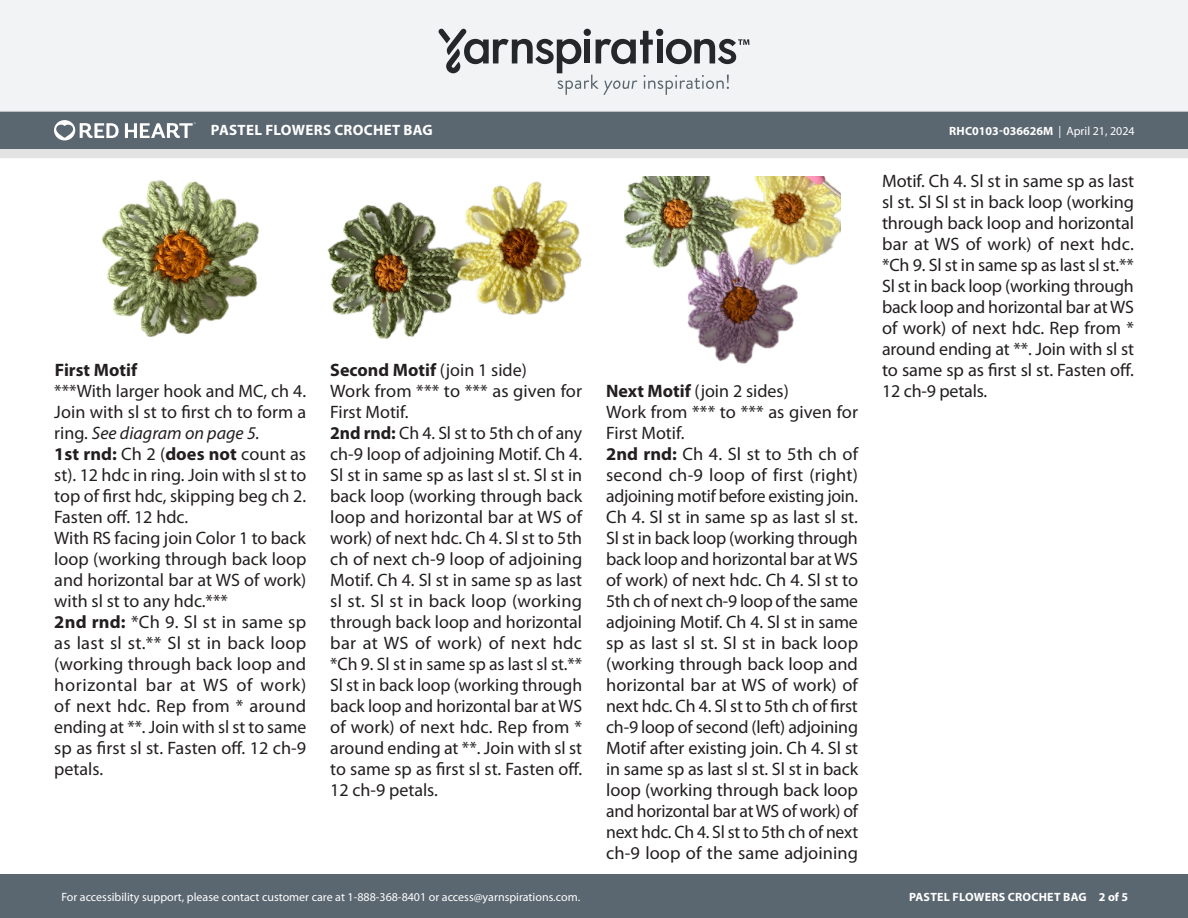
<style>
.page{position:relative;width:1188px;height:918px;background:#fff}
.page>*{position:absolute;margin:0;border:0;box-sizing:border-box;transform-origin:0 0}
.Body_-__Auto_Style_with_Keep_lines_toget{font:18px/21px "Myriad Pro";color:#231f20;text-align:justify}
.Body_-__With_auto_styling{font:18px/21px "Myriad Pro";letter-spacing:-.01em;color:#231f20;text-align:justify}
.Body_-__Auto_Style_with_Keep_lines_toget-2{font:700 18px "Myriad Pro";color:#231f20}
.SIZES_-_Color_Coded{font:700 18px "Myriad Pro";color:#231f20}
.t1{font:700 15px "Myriad Pro";letter-spacing:.02em;color:#fff}
.t2{font:12px "Myriad Pro";color:#fff}
.t3{font:700 12px "Myriad Pro";letter-spacing:.015em;color:#fff}
.s1{font-weight:400}
.s2{font-style:italic}
.s3{font-weight:700}
</style>
<div class="page">
<div style="left:0;top:875px;width:1188px;height:43px;background:#5a6670"></div>
<div style="left:0;top:149px;width:1188px;height:9px;background:#e4e3e3"></div>
<div style="left:0;top:111px;width:1188px;height:38px;background:#5a6670"></div>
<div style="left:0;top:0;width:1188px;height:112px;background:#f2f3f4"></div>
<svg style="left:438px;top:29px;width:311px;height:66px"></svg>
<svg style="left:54px;top:120px;width:65px;height:20px"></svg>
<svg style="left:125px;top:122px;width:71px;height:16px"></svg>
<img style="left:102px;top:180px;width:157px;height:157px">
<img style="left:328px;top:181px;width:254px;height:158px">
<img style="left:624px;top:177px;width:216px;height:187px">
<p class="t1" style="left:211px;top:120px;width:223px">PASTEL FLOWERS CROCHET BAG</p>
<p class="t3" style="left:949px;top:123px;width:187px">RHC0103-036626M <span class="s1">| April 21, 2024</span></p>
<p class="SIZES_-_Color_Coded" style="left:55px;top:358px;width:84px">First Motif</p>
<p class="Body_-__Auto_Style_with_Keep_lines_toget" style="left:54px;top:381px;width:254px">***With larger hook and MC, ch 4.<br>Join with sl st to first ch to form a ring. <span class="s2">See diagram on page 5.</span></p>
<p class="Body_-__Auto_Style_with_Keep_lines_toget" style="left:54px;top:444px;width:253px"><span class="s3">1st rnd:</span> Ch 2 (<span class="s3">does not</span> count as st). 12 hdc in ring. Join with sl st to top of first hdc, skipping beg ch 2.<br>Fasten off. 12 hdc.</p>
<p class="Body_-__Auto_Style_with_Keep_lines_toget" style="left:54px;top:528px;width:254px">With RS facing join Color 1 to back loop (working through back loop and horizontal bar at WS of work) with sl st to any hdc.***</p>
<p class="Body_-__Auto_Style_with_Keep_lines_toget" style="left:54px;top:612px;width:254px"><span class="s3">2nd rnd:</span> *Ch 9. Sl st in same sp as last sl st.** Sl st in back loop (working through back loop and horizontal bar at WS of work) of next hdc. Rep from * around ending at **. Join with sl st to same sp as first sl st. Fasten off. 12 ch-9 petals.</p>
<p class="Body_-__Auto_Style_with_Keep_lines_toget-2" style="left:330px;top:358px;width:198px">Second Motif <span class="s1">(join 1 side)</span></p>
<p class="Body_-__Auto_Style_with_Keep_lines_toget" style="left:330px;top:381px;width:253px">Work from *** to *** as given for<br>First Motif.</p>
<p class="Body_-__Auto_Style_with_Keep_lines_toget" style="left:330px;top:423px;width:254px"><span class="s3">2nd rnd:</span> Ch 4. Sl st to 5th ch of any ch-9 loop of adjoining Motif. Ch 4.<br>Sl st in same sp as last sl st. Sl st in back loop (working through back loop and horizontal bar at WS of work) of next hdc. Ch 4. Sl st to 5th ch of next ch-9 loop of adjoining Motif. Ch 4. Sl st in same sp as last sl st. Sl st in back loop (working through back loop and horizontal bar at WS of work) of next hdc *Ch 9. Sl st in same sp as last sl st.** Sl st in back loop (working through back loop and horizontal bar at WS of work) of next hdc. Rep from * around ending at **. Join with sl st to same sp as first sl st. Fasten off.<br>12 ch-9 petals.</p>
<p class="Body_-__Auto_Style_with_Keep_lines_toget" style="left:606px;top:381px;width:184px"><span class="s3">Next Motif</span> (join 2 sides)</p>
<p class="Body_-__Auto_Style_with_Keep_lines_toget" style="left:606px;top:402px;width:253px">Work from *** to *** as given for<br>First Motif.</p>
<p class="Body_-__With_auto_styling" style="left:606px;top:444px;width:254px"><span class="s3">2nd rnd:</span> Ch 4. Sl st to 5th ch of second ch-9 loop of first (right) adjoining motif before existing join.<br>Ch 4. Sl st in same sp as last sl st.<br>Sl st in back loop (working through back loop and horizontal bar at WS of work) of next hdc. Ch 4. Sl st to 5th ch of next ch-9 loop of the same adjoining Motif. Ch 4. Sl st in same sp as last sl st. Sl st in back loop (working through back loop and horizontal bar at WS of work) of next hdc. Ch 4. Sl st to 5th ch of first ch-9 loop of second (left) adjoining Motif after existing join. Ch 4. Sl st in same sp as last sl st. Sl st in back loop (working through back loop and horizontal bar at WS of work) of next hdc. Ch 4. Sl st to 5th ch of next ch-9 loop of the same adjoining</p>
<p class="Body_-__With_auto_styling" style="left:882px;top:171px;width:254px">Motif. Ch 4. Sl st in same sp as last sl st. Sl Sl st in back loop (working through back loop and horizontal bar at WS of work) of next hdc. *Ch 9. Sl st in same sp as last sl st.** Sl st in back loop (working through back loop and horizontal bar at WS of work) of next hdc. Rep from * around ending at **. Join with sl st to same sp as first sl st. Fasten off.<br>12 ch-9 petals.</p>
<p class="t2" style="left:61px;top:890px;width:520px">For accessibility support, please contact customer care at 1-888-368-8401 or access@yarnspirations.com.</p>
<p class="t3" style="left:909px;top:889px;width:221px">PASTEL FLOWERS CROCHET BAG 2 of 5</p>
</div>
